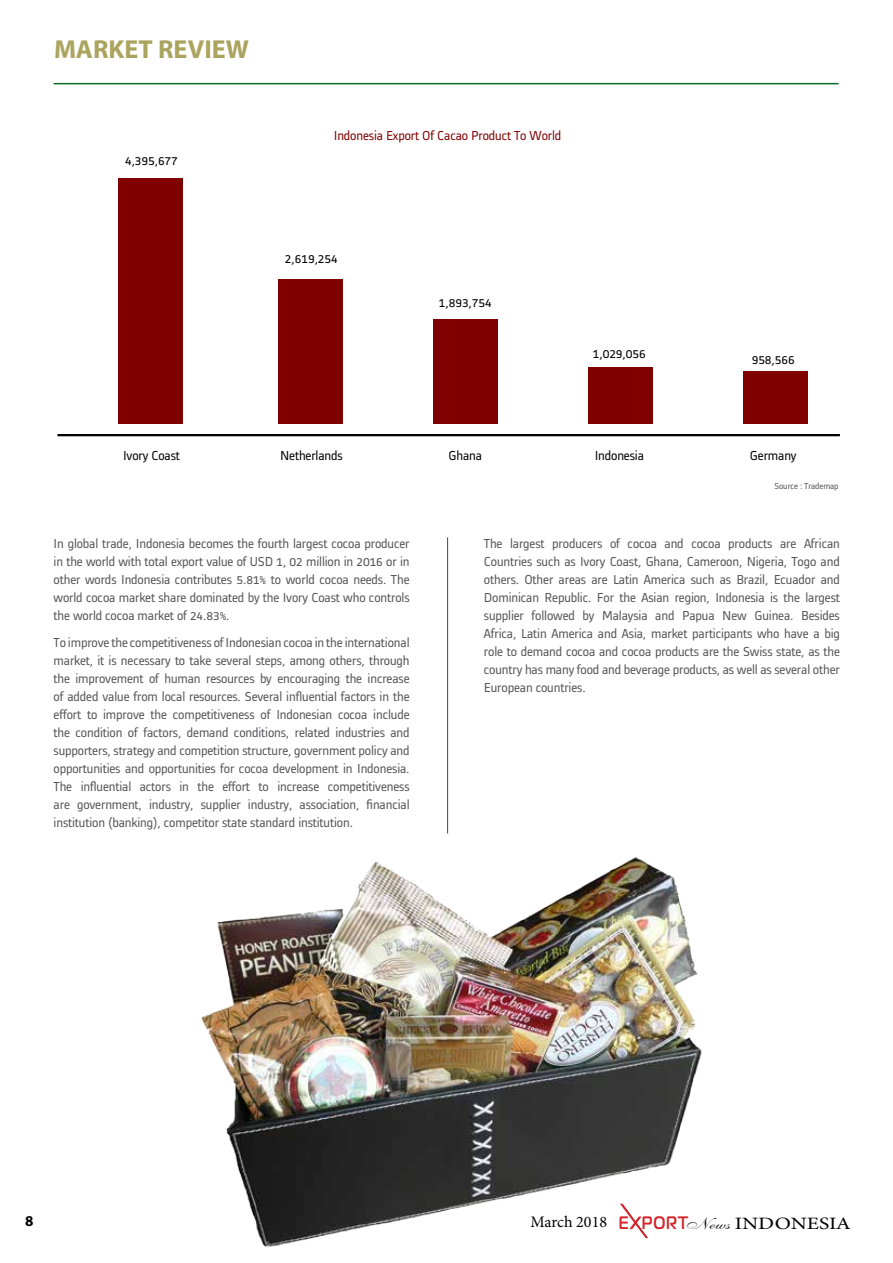
<style>
.page{position:relative;width:893px;height:1263px;background:#fff}
.page>*{position:absolute;margin:0;border:0;box-sizing:border-box;transform-origin:0 0}
.t1{font:700 26.1px "Myriad Pro";color:#aba45f}
.t2{font:16.05px "Minion Pro";letter-spacing:-.005em;color:#000}
.t3{font:700 15px "Myriad Pro";color:#000}
.t4{font:13.5px/18px "Alstom";letter-spacing:-.01em;color:#565659;text-align:justify}
.t5{font:13.5px "Alstom";letter-spacing:-.01em;color:#000}
.t6{font:13.5px "Alstom";letter-spacing:-.01em;color:#800000}
.t7{font:9px "Alstom";letter-spacing:-.01em;color:#565659}
.s1{font-family:"Magistral C";font-weight:700;font-size:18px;color:#d2232a}
.s2{font-family:"Allegro"}
.s3{font-size:17.4px}
</style>
<div class="page">
<hr style="left:54px;top:83px;width:785px;height:1px;background:#0e6c29">
<hr style="left:447px;top:537px;width:1px;height:296px;background:#384c6c">
<div style="left:118px;top:178px;width:65px;height:246px;background:#800000"></div>
<div style="left:278px;top:279px;width:65px;height:145px;background:#800000"></div>
<div style="left:433px;top:319px;width:65px;height:105px;background:#800000"></div>
<div style="left:588px;top:367px;width:65px;height:57px;background:#800000"></div>
<div style="left:743px;top:371px;width:65px;height:53px;background:#800000"></div>
<hr style="left:57px;top:434px;width:783px;height:2px;background:#000">
<img style="left:201px;top:857px;width:501px;height:390px">
<h1 class="t1" style="left:54px;top:32px;width:197px">MARKET REVIEW</h1>
<p class="t5" style="left:125px;top:151px;width:54px">4,395,677</p>
<p class="t6" style="left:334px;top:126px;width:229px">Indonesia Export Of Cacao Product To World</p>
<p class="t5" style="left:123px;top:446px;width:58px">Ivory Coast</p>
<p class="t5" style="left:285px;top:250px;width:54px">2,619,254</p>
<p class="t5" style="left:439px;top:293px;width:54px">1,893,754</p>
<p class="t5" style="left:593px;top:345px;width:54px">1,029,056</p>
<p class="t5" style="left:752px;top:350px;width:45px">958,566</p>
<p class="t5" style="left:280px;top:446px;width:64px">Netherlands</p>
<p class="t5" style="left:449px;top:446px;width:35px">Ghana</p>
<p class="t5" style="left:595px;top:446px;width:51px">Indonesia</p>
<p class="t5" style="left:750px;top:446px;width:48px">Germany</p>
<p class="t7" style="left:775px;top:479px;width:65px">Source : Trademap</p>
<p class="t4" style="left:54px;top:533px;width:357px">In global trade, Indonesia becomes the fourth largest cocoa producer in the world with total export value of USD 1, 02 million in 2016 or in other words Indonesia contributes 5.81% to world cocoa needs. The world cocoa market share dominated by the Ivory Coast who controls the world cocoa market of 24.83%.</p>
<p class="t4" style="left:54px;top:632px;width:358px">To improve the competitiveness of Indonesian cocoa in the international market, it is necessary to take several steps, among others, through the improvement of human resources by encouraging the increase of added value from local resources. Several influential factors in the effort to improve the competitiveness of Indonesian cocoa include the condition of factors, demand conditions, related industries and supporters, strategy and competition structure, government policy and opportunities and opportunities for cocoa development in Indonesia.<br>The influential actors in the effort to increase competitiveness are government, industry, supplier industry, association, financial institution (banking), competitor state standard institution.</p>
<p class="t4" style="left:484px;top:533px;width:358px">The largest producers of cocoa and cocoa products are African Countries such as Ivory Coast, Ghana, Cameroon, Nigeria, Togo and others. Other areas are Latin America such as Brazil, Ecuador and Dominican Republic. For the Asian region, Indonesia is the largest supplier followed by Malaysia and Papua New Guinea. Besides Africa, Latin America and Asia, market participants who have a big role to demand cocoa and cocoa products are the Swiss state, as the country has many food and beverage products, as well as several other European countries.</p>
<p class="t3" style="left:25px;top:1211px;width:10px">8</p>
<p class="t2" style="left:531px;top:1211px;width:322px">March 2018 <span class="s1">E PORT</span><span class="s2">News</span> <span class="s3">INDONESIA</span></p>
</div>
